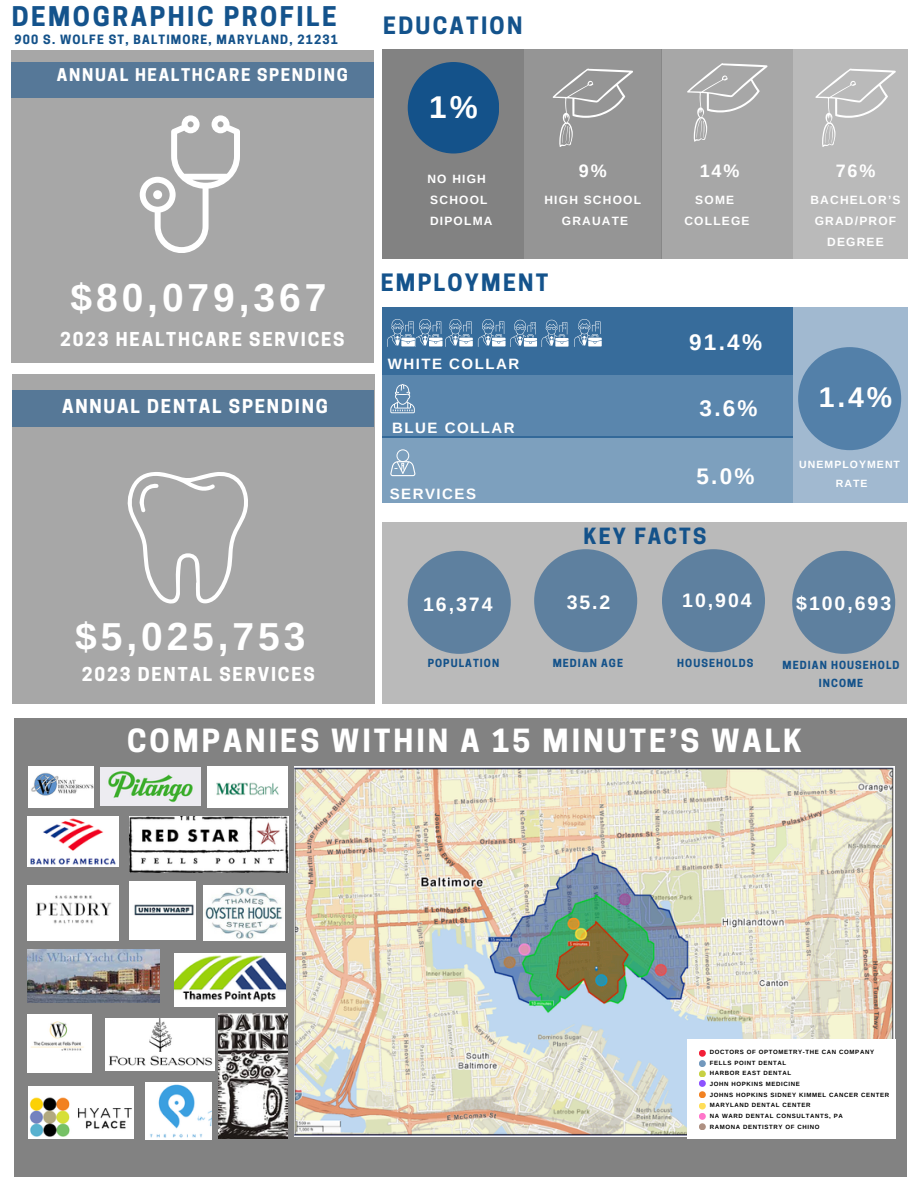
<style>
.page{position:relative;width:918px;height:1188px;background:#fff}
.page>*{position:absolute;margin:0;border:0;box-sizing:border-box;transform-origin:0 0}
.t1{font:700 39px "Arimo";letter-spacing:.1em;color:#fff}
.t2{font:700 31.5px "Arimo";color:#fff}
.t3{font:700 30px "Cooper Hewitt";letter-spacing:.1em;color:#fff}
.t4{font:700 28.5px "Arimo";color:#fff}
.t5{font:700 25.5px "Cooper Hewitt";letter-spacing:.1em;color:#14538c}
.t6{font:700 22.5px "Cooper Hewitt";letter-spacing:.1em;color:#14538c}
.t7{font:700 22.5px "Arimo";color:#fff}
.t8{font:700 21px "Cooper Hewitt";letter-spacing:.1em;color:#14528a}
.t9{font:700 19.5px "Arimo";letter-spacing:.1em;color:#fff}
.t10{font:700 18px "Cooper Hewitt";letter-spacing:.1em;color:#fff}
.t11{font:700 18px "Arimo";color:#fff}
.t12{font:700 16.5px "Cooper Hewitt";letter-spacing:.1em;color:#fff}
.t13{font:700 15px "Arimo";letter-spacing:.1em;color:#fff}
.t14{font:700 12px "Arimo";letter-spacing:.1em;color:#fff}
.t15{font:700 12px "Cooper Hewitt";letter-spacing:.1em;color:#14528a}
.t16{font:700 10.5px/18.5px "Cooper Hewitt";letter-spacing:.1em;color:#14528a;text-align:center}
.t17{font:700 10.5px "Arimo";letter-spacing:.1em;color:#fff}
.t18{font:700 6.15px "Arimo";letter-spacing:.1em;color:#000}
</style>
<div class="page">
<div style="left:11px;top:50px;width:363px;height:313px;background:#a7a7a7"></div>
<div style="left:383px;top:49px;width:141px;height:209px;background:#828282"></div>
<div style="left:408px;top:62px;width:91px;height:92px;background:#14528a;border-radius:50%"></div>
<div style="left:524px;top:49px;width:137px;height:209px;background:#959595"></div>
<div style="left:661px;top:49px;width:132px;height:209px;background:#a7a7a7"></div>
<div style="left:793px;top:49px;width:114px;height:209px;background:#bababa"></div>
<svg style="left:552px;top:68px;width:81px;height:79px"></svg>
<svg style="left:687px;top:63px;width:81px;height:79px"></svg>
<svg style="left:815px;top:68px;width:81px;height:79px"></svg>
<div style="left:383px;top:308px;width:410px;height:67px;background:#376c9b"></div>
<div style="left:383px;top:375px;width:410px;height:63px;background:#5a86ad"></div>
<div style="left:383px;top:437px;width:410px;height:66px;background:#7da0be"></div>
<div style="left:793px;top:308px;width:114px;height:195px;background:#a1b9d0"></div>
<div style="left:798px;top:347px;width:103px;height:103px;background:#5380a9;border-radius:50%"></div>
<svg style="left:387px;top:319px;width:215px;height:28px"></svg>
<svg style="left:390px;top:384px;width:25px;height:29px"></svg>
<svg style="left:390px;top:449px;width:25px;height:27px"></svg>
<div style="left:383px;top:522px;width:524px;height:182px;background:#bababa"></div>
<div style="left:408px;top:551px;width:103px;height:103px;background:#5e809f;border-radius:50%"></div>
<div style="left:534px;top:549px;width:103px;height:103px;background:#5e809f;border-radius:50%"></div>
<div style="left:662px;top:549px;width:103px;height:103px;background:#5e809f;border-radius:50%"></div>
<div style="left:792px;top:551px;width:103px;height:103px;background:#5e809f;border-radius:50%"></div>
<div style="left:11px;top:62px;width:363px;height:36px;background:#567898"></div>
<div style="left:12px;top:374px;width:362px;height:330px;background:#a7a7a7"></div>
<div style="left:12px;top:391px;width:362px;height:36px;background:#567897"></div>
<div style="left:14px;top:718px;width:893px;height:458px;background:#828282"></div>
<svg style="left:127px;top:472px;width:121px;height:132px"></svg>
<img style="left:105px;top:1019px;width:110px;height:52px">
<img style="left:29px;top:1087px;width:104px;height:52px">
<img style="left:100px;top:767px;width:101px;height:38px">
<img style="left:204px;top:885px;width:81px;height:55px">
<img style="left:129px;top:882px;width:66px;height:57px">
<img style="left:28px;top:816px;width:91px;height:51px">
<img style="left:208px;top:767px;width:79px;height:40px">
<img style="left:218px;top:1014px;width:70px;height:124px">
<img style="left:29px;top:767px;width:65px;height:40px">
<img style="left:145px;top:1082px;width:67px;height:57px">
<img style="left:129px;top:816px;width:159px;height:57px">
<img style="left:28px;top:885px;width:91px;height:55px">
<img style="left:28px;top:1015px;width:64px;height:57px">
<img style="left:174px;top:954px;width:112px;height:52px">
<img style="left:28px;top:950px;width:131px;height:53px">
<img style="left:294px;top:767px;width:601px;height:370px">
<svg style="left:140px;top:115px;width:100px;height:138px"></svg>
<div style="left:687px;top:1040px;width:209px;height:99px;background:#fff"></div>
<div style="left:699px;top:1113px;width:7px;height:7px;background:#ff75ca;border-radius:50%"></div>
<div style="left:699px;top:1123px;width:7px;height:7px;background:#ae9082;border-radius:50%"></div>
<div style="left:699px;top:1103px;width:7px;height:7px;background:#ffde59;border-radius:50%"></div>
<div style="left:699px;top:1091px;width:7px;height:7px;background:#f28223;border-radius:50%"></div>
<div style="left:699px;top:1080px;width:7px;height:7px;background:#8c52ff;border-radius:50%"></div>
<div style="left:699px;top:1070px;width:7px;height:7px;background:#c7d143;border-radius:50%"></div>
<div style="left:699px;top:1060px;width:7px;height:7px;background:#7298bd;border-radius:50%"></div>
<div style="left:699px;top:1050px;width:7px;height:7px;background:#f21f37;border-radius:50%"></div>
<h6 class="t5" style="left:12px;top:7px;width:327px">DEMOGRAPHIC PROFILE</h6>
<p class="t6" style="left:383px;top:17px;width:141px">EDUCATION</p>
<p class="t15" style="left:15px;top:35px;width:325px">900 S. WOLFE ST, BALTIMORE, MARYLAND, 21231</p>
<p class="t12" style="left:57px;top:69px;width:292px">ANNUAL HEALTHCARE SPENDING</p>
<p class="t1" style="left:71px;top:276px;width:257px">$80,079,367</p>
<p class="t10" style="left:60px;top:332px;width:286px">2023 HEALTHCARE SERVICES</p>
<h2 class="t10" style="left:62px;top:400px;width:267px">ANNUAL DENTAL SPENDING</h2>
<h5 class="t1" style="left:75px;top:615px;width:232px">$5,025,753</h5>
<p class="t10" style="left:82px;top:668px;width:234px">2023 DENTAL SERVICES</p>
<h1 class="t2" style="left:429px;top:89px;width:50px">1%</h1>
<h5 class="t14" style="left:427px;top:172px;width:60px">NO HIGH</h5>
<h4 class="t14" style="left:430px;top:193px;width:59px">SCHOOL</h4>
<p class="t14" style="left:430px;top:214px;width:64px">DIPOLMA</p>
<p class="t11" style="left:579px;top:161px;width:29px">9%</p>
<p class="t11" style="left:700px;top:161px;width:41px">14%</p>
<p class="t11" style="left:836px;top:161px;width:41px">76%</p>
<p class="t14" style="left:544px;top:193px;width:98px">HIGH SCHOOL</p>
<p class="t14" style="left:562px;top:214px;width:68px">GRAUATE</p>
<p class="t14" style="left:695px;top:193px;width:40px">SOME</p>
<h4 class="t14" style="left:684px;top:214px;width:67px">COLLEGE</h4>
<h2 class="t14" style="left:810px;top:193px;width:92px">BACHELOR’S</h2>
<p class="t14" style="left:815px;top:214px;width:83px">GRAD/PROF</p>
<p class="t14" style="left:827px;top:235px;width:58px">DEGREE</p>
<h5 class="t6" style="left:381px;top:274px;width:169px">EMPLOYMENT</h5>
<p class="t13" style="left:388px;top:356px;width:133px">WHITE COLLAR</p>
<p class="t13" style="left:392px;top:420px;width:124px">BLUE COLLAR</p>
<p class="t13" style="left:390px;top:485px;width:88px">SERVICES</p>
<h6 class="t7" style="left:689px;top:330px;width:74px">91.4%</h6>
<h5 class="t7" style="left:700px;top:396px;width:60px">3.6%</h5>
<p class="t7" style="left:697px;top:463px;width:60px">5.0%</p>
<h4 class="t8" style="left:583px;top:528px;width:124px">KEY FACTS</h4>
<h1 class="t4" style="left:819px;top:381px;width:75px">1.4%</h1>
<h5 class="t17" style="left:799px;top:459px;width:102px">UNEMPLOYMENT</h5>
<p class="t17" style="left:836px;top:477px;width:33px">RATE</p>
<h5 class="t9" style="left:423px;top:593px;width:71px">16,374</h5>
<h4 class="t9" style="left:567px;top:591px;width:45px">35.2</h4>
<h5 class="t9" style="left:682px;top:589px;width:71px">10,904</h5>
<h5 class="t9" style="left:796px;top:592px;width:96px">$100,693</h5>
<h6 class="t16" style="left:428px;top:655px;width:73px">POPULATION</h6>
<p class="t16" style="left:553px;top:655px;width:72px">MEDIAN AGE</p>
<h4 class="t16" style="left:677px;top:655px;width:78px">HOUSEHOLDS</h4>
<h6 class="t16" style="left:783px;top:657px;width:118px">MEDIAN HOUSEHOLD<br>INCOME</h6>
<p class="t3" style="left:127px;top:729px;width:677px">COMPANIES WITHIN A 15 MINUTE’S WALK</p>
<p class="t18" style="left:710px;top:1048px;width:166px">DOCTORS OF OPTOMETRY-THE CAN COMPANY</p>
<p class="t18" style="left:710px;top:1059px;width:78px">FELLS POINT DENTAL</p>
<p class="t18" style="left:710px;top:1070px;width:83px">HARBOR EAST DENTAL</p>
<p class="t18" style="left:710px;top:1080px;width:92px">JOHN HOPKINS MEDICINE</p>
<p class="t18" style="left:710px;top:1091px;width:181px">JOHNS HOPKINS SIDNEY KIMMEL CANCER CENTER</p>
<p class="t18" style="left:710px;top:1102px;width:102px">MARYLAND DENTAL CENTER</p>
<p class="t18" style="left:710px;top:1112px;width:135px">NA WARD DENTAL CONSULTANTS, PA</p>
<p class="t18" style="left:710px;top:1123px;width:111px">RAMONA DENTISTRY OF CHINO</p>
</div>
